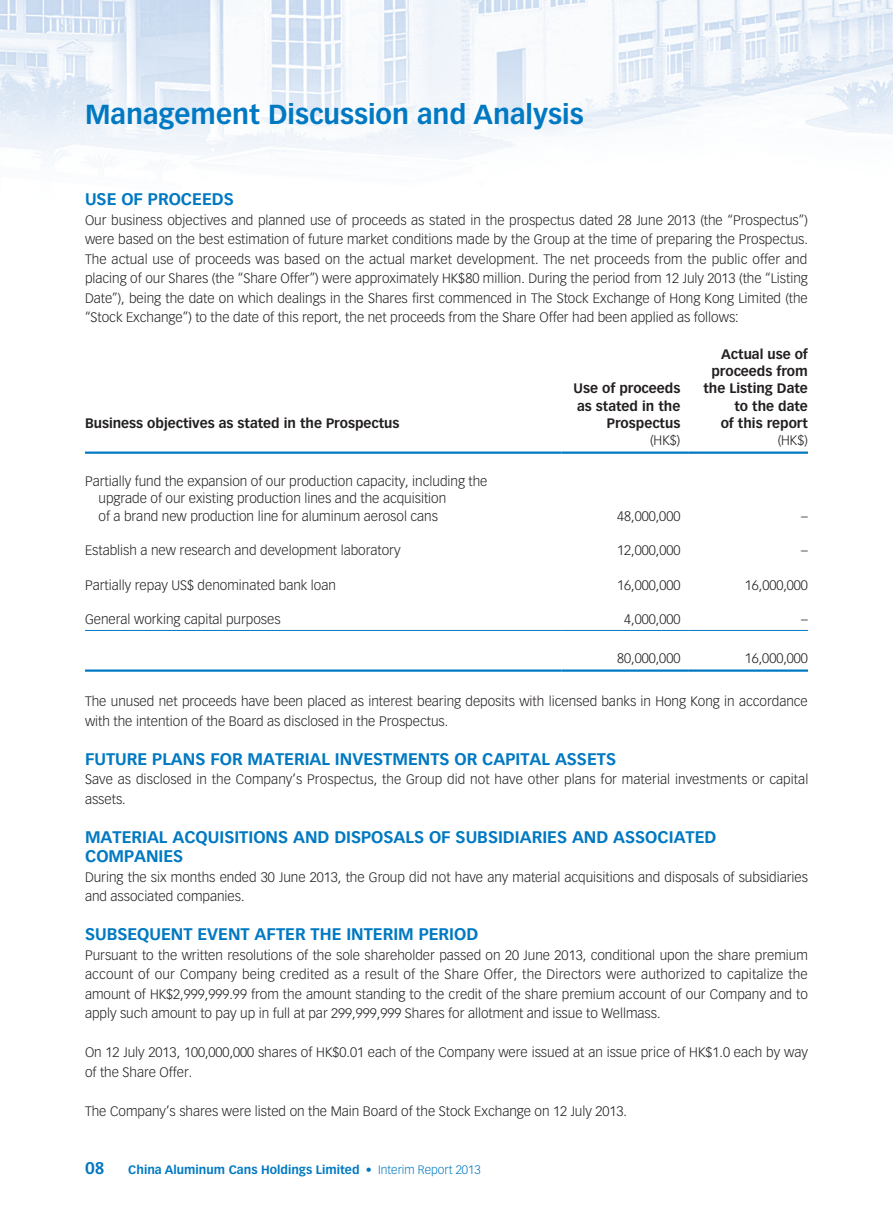
<style>
.page{position:relative;width:893px;height:1212px;background:#fff}
.page>*{position:absolute;margin:0;border:0;box-sizing:border-box;transform-origin:0 0}
.t1{font:700 27px "Vectora LT Std";color:#0079c2}
.t2{font:700 16.5px "Vectora LT Std";color:#0079c2}
.t3{font:300 13.5px/19.5px "Vectora LT Std";color:#231f20}
.t4{font:700 13.5px/17.2px "Vectora LT Std";color:#231f20;text-align:right}
.t5{font:700 12px "Vectora LT Std";color:#0079c2}
.s1{font-weight:300}
</style>
<div class="page">
<img style="left:0;top:0;width:893px;height:630px">
<hr style="left:85px;top:451px;width:476px;height:3px;background:#0079c2">
<hr style="left:561px;top:451px;width:128px;height:3px;background:#0079c2">
<hr style="left:689px;top:451px;width:119px;height:3px;background:#0079c2">
<hr style="left:85px;top:630px;width:476px;height:1px;background:#0079c2">
<hr style="left:561px;top:630px;width:128px;height:1px;background:#0079c2">
<hr style="left:689px;top:630px;width:119px;height:1px;background:#0079c2">
<hr style="left:85px;top:669px;width:476px;height:3px;background:#0079c2">
<hr style="left:561px;top:669px;width:128px;height:3px;background:#0079c2">
<hr style="left:689px;top:669px;width:119px;height:3px;background:#0079c2">
<h1 class="t1" style="left:85px;top:98px;width:500px">Management Discussion and Analysis</h1>
<p class="t2" style="left:85px;top:189px;width:11px">USE</p>
<p class="t2" style="left:121px;top:189px;width:39px">OF PRO</p>
<p class="t2" style="left:181px;top:189px;width:23px">CEEDS</p>
<p class="t3" style="left:85px;top:210px;width:724px;text-align:justify">Our business objectives and planned use of proceeds as stated in the prospectus dated 28 June 2013 (the “Prospectus”) were based on the best estimation of future market conditions made by the Group at the time of preparing the Prospectus.<br>The actual use of proceeds was based on the actual market development. The net proceeds from the public offer and placing of our Shares (the “Share Offer”) were approximately HK$80 million. During the period from 12 July 2013 (the “Listing Date”), being the date on which dealings in the Shares first commenced in The Stock Exchange of Hong Kong Limited (the “Stock Exchange”) to the date of this report, the net proceeds from the Share Offer had been applied as follows:</p>
<p class="t4" style="left:85px;top:414px;width:316px">Business objectives as stated in the Prospectus</p>
<p class="t3" style="left:99px;top:473px;width:390px;line-height:17.2px;text-indent:-14px">Partially fund the expansion of our production capacity, including the upgrade of our existing production lines and the acquisition<br>of a brand new production line for aluminum aerosol cans</p>
<p class="t4" style="left:574px;top:380px;width:108px">Use of proceeds as stated in the<br>Prospectus</p>
<p class="t4" style="left:703px;top:345px;width:106px">Actual use of proceeds from the Listing Date to the date<br>of this report</p>
<p class="t3" style="left:650px;top:431px;width:32px">(HK$)</p>
<p class="t3" style="left:778px;top:431px;width:32px">(HK$)</p>
<p class="t3" style="left:617px;top:506px;width:65px">48,000,000</p>
<p class="t3" style="left:801px;top:506px;width:8px">–</p>
<p class="t3" style="left:85px;top:541px;width:317px">Establish a new research and development laboratory</p>
<p class="t3" style="left:617px;top:541px;width:65px">12,000,000</p>
<p class="t3" style="left:801px;top:541px;width:8px">–</p>
<p class="t3" style="left:85px;top:575px;width:252px">Partially repay US$ denominated bank loan</p>
<p class="t3" style="left:617px;top:575px;width:65px">16,000,000</p>
<p class="t3" style="left:745px;top:575px;width:65px">16,000,000</p>
<p class="t3" style="left:85px;top:610px;width:197px">General working capital purposes</p>
<p class="t3" style="left:624px;top:610px;width:58px">4,000,000</p>
<p class="t3" style="left:801px;top:610px;width:8px">–</p>
<p class="t3" style="left:617px;top:649px;width:65px">80,000,000</p>
<p class="t3" style="left:745px;top:649px;width:65px">16,000,000</p>
<p class="t3" style="left:85px;top:692px;width:724px">The unused net proceeds have been placed as interest bearing deposits with licensed banks in Hong Kong in accordance with the intention of the Board as disclosed in the Prospectus.</p>
<p class="t2" style="left:85px;top:749px;width:12px">FUTURE</p>
<p class="t2" style="left:152px;top:749px;width:70px">PLANS FOR</p>
<p class="t2" style="left:248px;top:749px;width:117px">MATERIAL INVESTME</p>
<p class="t2" style="left:418px;top:749px;width:160px">NTS OR CAPITAL ASSETS</p>
<p class="t3" style="left:85px;top:770px;width:725px">Save as disclosed in the Company’s Prospectus, the Group did not have other plans for material investments or capital assets.</p>
<p class="t2" style="left:85px;top:827px;width:278px">MATERIAL ACQU ISITIONS AND DISPOS</p>
<p class="t2" style="left:394px;top:827px;width:243px">ALS OF SU BSIDIARIES AND ASSO</p>
<p class="t2" style="left:657px;top:827px;width:40px">CIATED</p>
<p class="t2" style="left:85px;top:846px;width:25px">COMP</p>
<p class="t2" style="left:134px;top:846px;width:40px">ANIES</p>
<p class="t3" style="left:85px;top:867px;width:724px">During the six months ended 30 June 2013, the Group did not have any material acquisitions and disposals of subsidiaries and associated companies.</p>
<p class="t2" style="left:85px;top:924px;width:44px">SUBSEQUE</p>
<p class="t2" style="left:171px;top:924px;width:38px">NT EVE</p>
<p class="t2" style="left:228px;top:924px;width:49px">NT AFTER</p>
<p class="t2" style="left:311px;top:924px;width:119px">THE INTERIM PER</p>
<p class="t2" style="left:449px;top:924px;width:18px">IOD</p>
<p class="t3" style="left:85px;top:945px;width:724px;text-align:justify">Pursuant to the written resolutions of the sole shareholder passed on 20 June 2013, conditional upon the share premium account of our Company being credited as a result of the Share Offer, the Directors were authorized to capitalize the amount of HK$2,999,999.99 from the amount standing to the credit of the share premium account of our Company and to apply such amount to pay up in full at par 299,999,999 Shares for allotment and issue to Wellmass.</p>
<p class="t3" style="left:85px;top:1043px;width:724px">On 12 July 2013, 100,000,000 shares of HK$0.01 each of the Company were issued at an issue price of HK$1.0 each by way of the Share Offer.</p>
<p class="t3" style="left:85px;top:1101px;width:543px">The Company’s shares were listed on the Main Board of the Stock Exchange on 12 July 2013.</p>
<p class="t2" style="left:85px;top:1158px;width:21px">08</p>
<p class="t5" style="left:128px;top:1162px;width:354px">China Aluminum Cans Holdings Limited <span class="s1">• Interim Report 2013</span></p>
</div>
